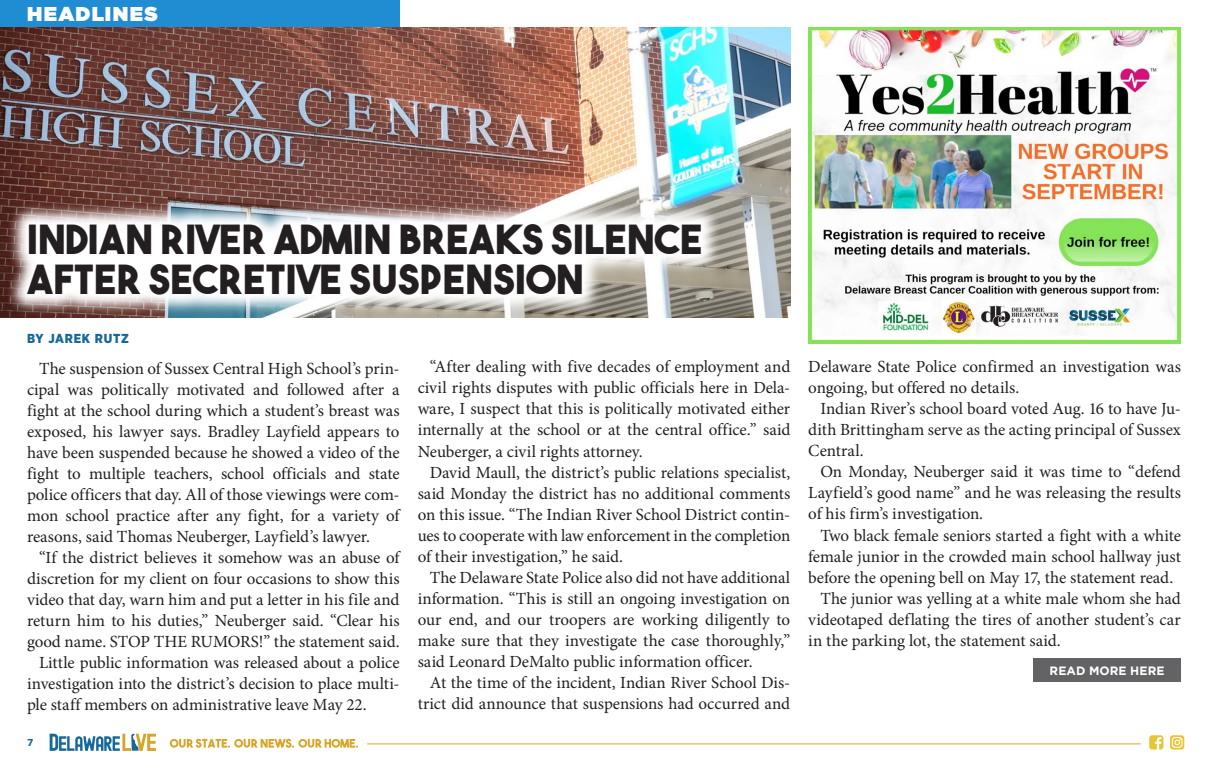
<style>
.page{position:relative;width:1208px;height:769px;background:#fff}
.page>*{position:absolute;margin:0;border:0;box-sizing:border-box;transform-origin:0 0}
.t1{font:40px/40px "The Bold Font";letter-spacing:.01em;color:#231f20}
.t2{font:900 20px "Gotham";letter-spacing:.07em;color:#fff}
.body_copy{font:17px/21px "Minion Pro";letter-spacing:-.005em;color:#231f20;text-align:justify}
.t3{font:900 13px "Gotham Narrow";letter-spacing:.06em;color:#17689a}
.t4{font:700 12px "Gotham";letter-spacing:.01em;color:#fff}
.t5{font:700 10px "Avenir Next";color:#17689a}
</style>
<div class="page">
<div style="left:0;top:0;width:399px;height:27px;background:#208dd2"></div>
<svg style="left:50px;top:733px;width:106px;height:17px"></svg>
<svg style="left:170px;top:738px;width:188px;height:9px"></svg>
<hr style="left:367px;top:743px;width:773px;height:1px;background:#d7a628">
<svg style="left:1149px;top:735px;width:14px;height:14px"></svg>
<svg style="left:1170px;top:735px;width:14px;height:14px"></svg>
<img style="left:0;top:27px;width:790px;height:290px">
<svg style="left:6px;top:202px;width:716px;height:113px"></svg>
<div style="left:1033px;top:658px;width:147px;height:23px;background:#636366"></div>
<img style="left:808px;top:27px;width:372px;height:316px">
<p class="t2" style="left:27px;top:0;width:132px">HEADLINES</p>
<p class="t1" style="left:27px;top:218px;width:676px">INDIAN RIVER ADMIN BREAKS SILENCE<br>AFTER SECRETIVE SUSPENSION</p>
<p class="t3" style="left:27px;top:329px;width:103px">BY JAREK RUTZ</p>
<p class="body_copy" style="left:27px;top:358px;width:374px;text-indent:12px">The suspension of Sussex Central High School’s prin&shy;cipal was politically motivated and followed after a fight at the school during which a student’s breast was exposed, his lawyer says. Bradley Layfield appears to have been suspended because he showed a video of the fight to multiple teachers, school officials and state police officers that day. All of those viewings were com&shy;mon school practice after any fight, for a variety of reasons, said Thomas Neuberger, Layfield’s lawyer.</p>
<p class="body_copy" style="left:27px;top:546px;width:374px;text-indent:12px">“If the district believes it somehow was an abuse of discretion for my client on four occasions to show this video that day, warn him and put a letter in his file and return him to his duties,” Neuberger said. “Clear his good name. STOP THE RUMORS!” the statement said.</p>
<p class="body_copy" style="left:27px;top:651px;width:374px;text-indent:12px">Little public information was released about a police investigation into the district’s decision to place multi&shy;ple staff members on administrative leave May 22.</p>
<p class="body_copy" style="left:417px;top:356px;width:374px;text-indent:12px">“After dealing with five decades of employment and civil rights disputes with public officials here in Dela&shy;ware, I suspect that this is politically motivated either internally at the school or at the central office.” said Neuberger, a civil rights attorney.</p>
<p class="body_copy" style="left:417px;top:461px;width:374px;text-indent:12px">David Maull, the district’s public relations specialist, said Monday the district has no additional comments on this issue. “The Indian River School District contin&shy;ues to cooperate with law enforcement in the completion of their investigation,” he said.</p>
<p class="body_copy" style="left:417px;top:566px;width:374px;text-indent:12px">The Delaware State Police also did not have additional information. “This is still an ongoing investigation on our end, and our troopers are working diligently to make sure that they investigate the case thoroughly,” said Leonard DeMalto public information officer.</p>
<p class="body_copy" style="left:417px;top:671px;width:374px;text-align:right">At the time of the incident, Indian River School Dis&shy;trict did announce that suspensions had occurred and</p>
<p class="t5" style="left:27px;top:733px;width:8px">7</p>
<p class="body_copy" style="left:808px;top:356px;width:374px">Delaware State Police confirmed an investigation was ongoing, but offered no details.</p>
<p class="body_copy" style="left:808px;top:398px;width:374px;text-indent:12px">Indian River’s school board voted Aug. 16 to have Ju&shy;dith Brittingham serve as the acting principal of Sussex Central.</p>
<p class="body_copy" style="left:808px;top:461px;width:374px;text-indent:12px">On Monday, Neuberger said it was time to “defend Layfield’s good name” and he was releasing the results of his firm’s investigation.</p>
<p class="body_copy" style="left:808px;top:524px;width:374px;text-indent:12px">Two black female seniors started a fight with a white female junior in the crowded main school hallway just before the opening bell on May 17, the statement read.</p>
<p class="body_copy" style="left:808px;top:587px;width:374px;text-indent:12px">The junior was yelling at a white male whom she had videotaped deflating the tires of another student’s car in the parking lot, the statement said.</p>
<p class="t4" style="left:1049px;top:663px;width:116px">READ MORE HERE</p>
</div>
